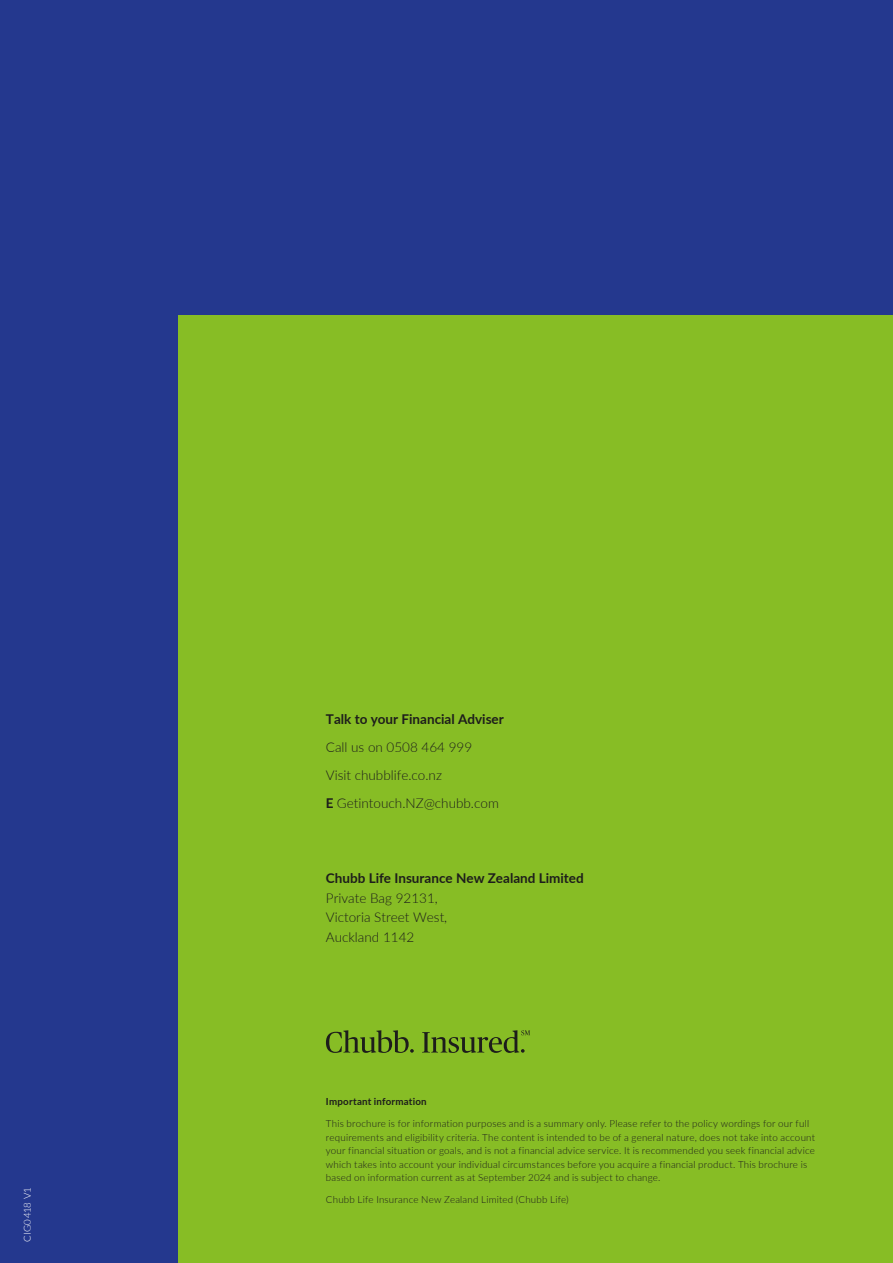
<style>
.page{position:relative;width:893px;height:1263px;background:#24388e}
.page>*{position:absolute;margin:0;border:0;box-sizing:border-box;transform-origin:0 0}
.t1{font:300 13.5px/28px "Lato";color:#1d1d1b}
.t2{font:700 13.5px "Lato";color:#1d1d1b}
.t3{font:300 9.75px/13.5px "Lato";letter-spacing:.02em;color:#1d1d1b}
.t4{font:700 9.75px "Lato";letter-spacing:.025em;color:#1d1d1b}
.t5{font:300 9.75px "Lato";letter-spacing:.02em;color:#fff}
.s1{font-weight:700}
</style>
<div class="page">
<div style="left:179px;top:316px;width:714px;height:947px;background:#87bd25"></div>
<svg style="left:326px;top:1030px;width:88px;height:23px"></svg>
<svg style="left:422px;top:1030px;width:108px;height:23px"></svg>
<p class="t5" style="left:21px;top:1242px;width:56px;rotate:-90deg">CIG0418 V1</p>
<h1 class="t2" style="left:326px;top:709px;width:179px">Talk to your Financial Adviser</h1>
<h1 class="t1" style="left:326px;top:732px;width:174px">Call us on 0508 464 999<br>Visit chubblife.co.nz<br><span class="s1">E</span> Getintouch.NZ@chubb.com</h1>
<h1 class="t2" style="left:326px;top:869px;width:259px">Chubb Life Insurance New Zealand Limited</h1>
<h1 class="t1" style="left:326px;top:888px;width:123px;line-height:19.5px">Private Bag 92131,<br>Victoria Street West,<br>Auckland 1142</h1>
<p class="t4" style="left:326px;top:1095px;width:102px">Important information</p>
<p class="t3" style="left:326px;top:1117px;width:491px">This brochure is for information purposes and is a summary only. Please refer to the policy wordings for our full requirements and eligibility criteria. The content is intended to be of a general nature, does not take into account your financial situation or goals, and is not a financial advice service. It is recommended you seek financial advice which takes into account your individual circumstances before you acquire a financial product. This brochure is based on information current as at September 2024 and is subject to change.</p>
<p class="t3" style="left:326px;top:1193px;width:244px">Chubb Life Insurance New Zealand Limited (Chubb Life)</p>
</div>
